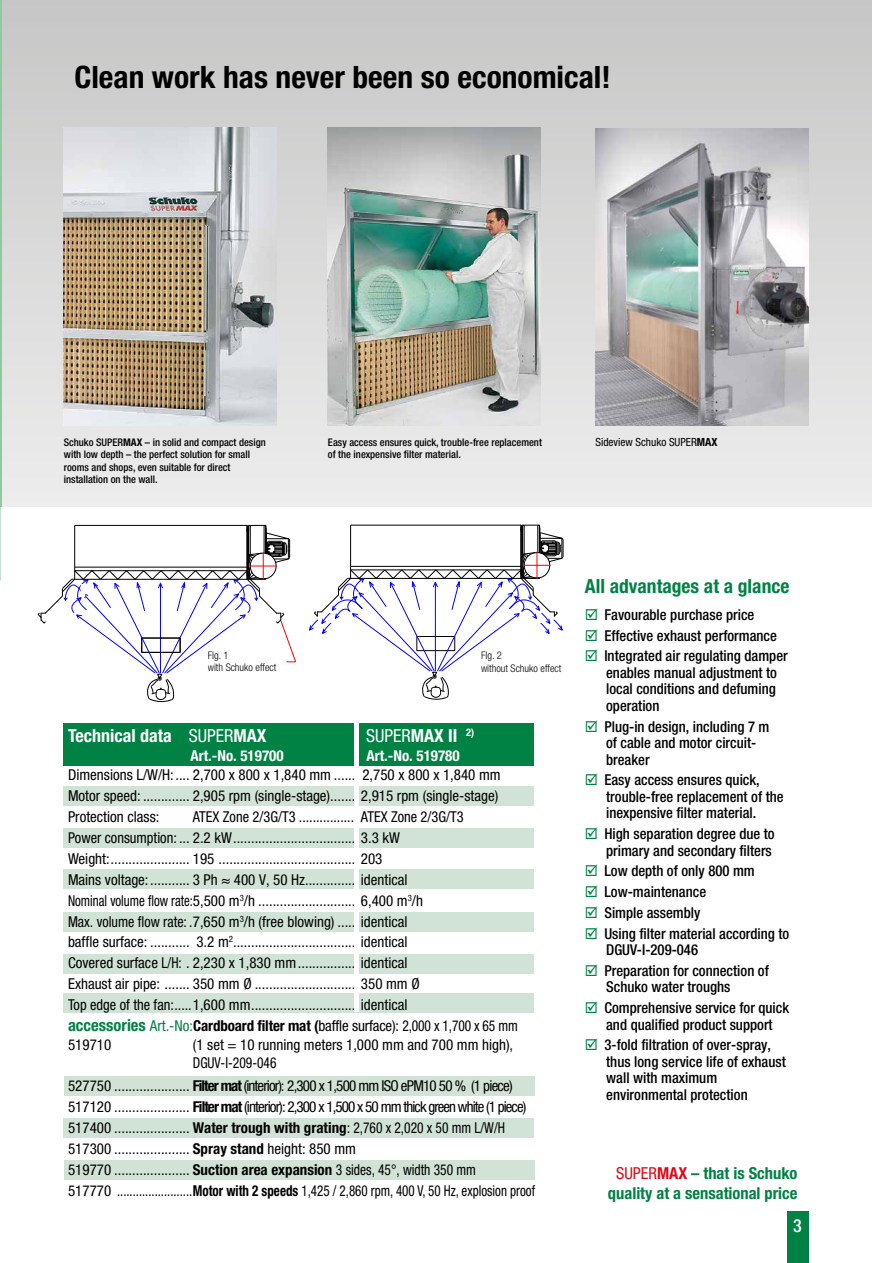
<style>
.page{position:relative;width:872px;height:1263px;background:#fff}
.page>*{position:absolute;margin:0;border:0;box-sizing:border-box;transform-origin:0 0}
.t1{font:700 condensed 30.9px "Helvetica Neue LT Pro";color:#000}
.t2{font:700 condensed 19.5px "Helvetica Neue LT Pro";color:#008244}
.t3{font:700 condensed 18px "Helvetica Neue LT Pro";color:#fff}
.t4{font:condensed 18px "Helvetica Neue LT Pro";color:#fff}
.t5{font:500 condensed 18px "Helvetica Neue LT Pro";color:#fff}
.t6{font:700 condensed 16.5px/19.8px "Helvetica Neue LT Pro";color:#008244;text-align:center}
.t7{font:condensed 15px/20.9px "Helvetica Neue LT Pro";color:#000;scale:.96 1}
.t8{font:condensed 15px/20.9px "Helvetica Neue LT Pro";color:#000}
.t9{font:500 condensed 15px/16.5px "Helvetica Neue LT Pro";color:#000}
.t10{font:700 condensed 15px "Helvetica Neue LT Pro";color:#fff}
.t11{font:condensed 11.25px "Helvetica Neue LT Pro";color:#000}
.t12{font:500 condensed 10.5px/12.6px "Helvetica Neue LT Pro";color:#000}
.t13{font:300 condensed 10.5px/12.6px "Helvetica Neue LT Pro";color:#000}
.s1{font-weight:700}
.s2{font-weight:400}
.s3{font-weight:700;font-size:16.5px;color:#008244}
.s4{color:#008244}
.s5{font-weight:400;color:#e30613}
.s6{color:#e30613}
</style>
<div class="page">
<div style="left:65px;top:1160px;width:469px;height:20px;background:#d1e3d6"></div>
<div style="left:64px;top:1118px;width:470px;height:20px;background:#d1e3d6"></div>
<div style="left:0;top:0;width:872px;height:506px;background:linear-gradient(to bottom,#c7c6c6,#ededed)"></div>
<hr style="left:0;top:0;width:1px;height:506px;background:#90c99b">
<img style="left:64px;top:128px;width:212px;height:297px">
<img style="left:595px;top:128px;width:213px;height:298px">
<img style="left:328px;top:128px;width:212px;height:297px">
<div style="left:64px;top:829px;width:470px;height:19px;background:#d1e3d6"></div>
<div style="left:64px;top:869px;width:470px;height:19px;background:#d1e3d6"></div>
<div style="left:64px;top:912px;width:470px;height:19px;background:#d1e3d6"></div>
<div style="left:64px;top:954px;width:470px;height:19px;background:#d1e3d6"></div>
<div style="left:64px;top:1077px;width:470px;height:19px;background:#d1e3d6"></div>
<div style="left:64px;top:994px;width:470px;height:19px;background:#d1e3d6"></div>
<div style="left:64px;top:786px;width:470px;height:20px;background:#d1e3d6"></div>
<svg style="left:37px;top:525px;width:259px;height:177px"></svg>
<svg style="left:309px;top:525px;width:255px;height:175px"></svg>
<div style="left:787px;top:1212px;width:21px;height:51px;background:#008244"></div>
<div style="left:64px;top:723px;width:469px;height:43px;background:#008244"></div>
<svg style="left:0;top:506px;width:1px;height:74px"></svg>
<hr style="left:81px;top:584px;width:4px;height:13px;background:#fff">
<div style="left:28px;top:651px;width:63px;height:31px;background:#fff"></div>
<div style="left:480px;top:647px;width:88px;height:29px;background:#fff"></div>
<div style="left:207px;top:647px;width:76px;height:28px;background:#fff"></div>
<div style="left:304px;top:648px;width:43px;height:23px;background:#fff"></div>
<hr style="left:355px;top:720px;width:4px;height:292px;background:#fff">
<h1 class="t1" style="left:74px;top:59px;width:538px">Clean work has never been so economical!</h1>
<p class="t12" style="left:64px;top:435px;width:203px">Schuko SUPER<span class="s1">MAX</span> – in solid and compact design with low depth – the perfect solution for small rooms and shops, even suitable for direct installation on the wall.</p>
<p class="t11" style="left:595px;top:435px;width:124px">Sideview Schuko SUPER<span class="s1">MAX</span></p>
<p class="t12" style="left:328px;top:435px;width:215px">Easy access ensures quick, trouble-free replacement of the inexpensive filter material.</p>
<p class="t13" style="left:208px;top:649px;width:70px">Flg. 1<br>with Schuko effect</p>
<p class="t13" style="left:481px;top:649px;width:82px">Flg. 2<br>without Schuko effect</p>
<p class="t3" style="left:68px;top:725px;width:200px">Technical data <span class="s2">SUPER</span>MAX</p>
<p class="t4" style="left:366px;top:725px;width:110px">SUPER<span class="s1">MAX II</span> <sup>2)</sup></p>
<p class="t10" style="left:190px;top:747px;width:95px">Art.-No. 519700</p>
<p class="t10" style="left:366px;top:747px;width:95px">Art.-No. 519780</p>
<p class="t8" style="left:68px;top:764px;width:434px">Dimensions L/W/H:.... 2,700 x 800 x 1,840 mm ....... 2,750 x 800 x 1,840 mm<br>Motor speed: ............. 2,905 rpm (single-stage)........ 2,915 rpm (single-stage)<br>Protection class:</p>
<p class="t7" style="left:68px;top:806px;width:470px;text-indent:125px">ATEX Zone 2/3G/T3 ................. ATEX Zone 2/3G/T3<br>Power consumption: ... 2.2 kW................................... 3.3 kW Weight:...................... 195 ....................................... 203<br>Mains voltage:........... 3 Ph ≈ 400 V, 50 Hz............... identical<br>Nominal volume flow rate:5,500 m<sup>3</sup>/h ............................ 6,400 m<sup>3</sup>/h<br>Max. volume flow rate: .7,650 m<sup>3</sup>/h (free blowing) ...... identical<br>baffle surface: ........... 3.2 m<sup>2</sup>................................... identical<br>Covered surface L/H: . 2,230 x 1,830 mm................. identical<br>Exhaust air pipe: ....... 350 mm Ø ............................. 350 mm Ø<br>Top edge of the fan:.....1,600 mm.............................. identical<br><span class="s3">accessories</span> <span class="s4">Art.-No:</span><span class="s1">Cardboard filter mat (</span>baffle surface): 2,000 x 1,700 x 65 mm</p>
<p class="t8" style="left:68px;top:1034px;width:45px">519710</p>
<p class="t8" style="left:193px;top:1035px;width:322px;line-height:18.8px">(1 set = 10 running meters 1,000 mm and 700 mm high),<br>DGUV-I-209-046</p>
<p class="t8" style="left:68px;top:1075px;width:468px">527750 ..................... <span class="s1">Filter mat</span> (interior): 2,300 x 1,500 mm ISO ePM10 50 % (1 piece)<br>517120 ..................... <span class="s1">Filter mat</span> (interior): 2,300 x 1,500 x 50 mm thick green white (1 piece)<br>517400 ..................... <span class="s1">Water trough with grating</span>: 2,760 x 2,020 x 50 mm L/W/H 517300 ..................... <span class="s1">Spray stand</span> height: 850 mm<br>519770 ..................... <span class="s1">Suction area expansion</span> 3 sides, 45°, width 350 mm<br>517770 ........................<span class="s1">Motor with 2 speeds</span> 1,425 / 2,860 rpm, 400 V, 50 Hz, explosion proof</p>
<h2 class="t2" style="left:585px;top:575px;width:206px">All advantages at a glance</h2>
<p class="t9" style="left:585px;top:606px;width:171px"><span class="s4">☑</span> Favourable purchase price</p>
<p class="t9" style="left:585px;top:627px;width:194px"><span class="s4">☑</span> Effective exhaust performance</p>
<p class="t9" style="left:606px;top:648px;width:183px;text-indent:-21px"><span class="s4">☑</span> Integrated air regulating damper enables manual adjustment to local conditions and defuming operation</p>
<p class="t9" style="left:606px;top:718px;width:165px;text-indent:-21px"><span class="s4">☑</span> Plug-in design, including 7 m of cable and motor circuit&shy;breaker</p>
<p class="t9" style="left:606px;top:772px;width:179px;text-indent:-21px"><span class="s4">☑</span> Easy access ensures quick, trouble-free replacement of the inexpensive filter material.</p>
<p class="t9" style="left:585px;top:825px;width:191px;text-align:right"><span class="s4">☑</span> High separation degree due to primary and secondary filters</p>
<p class="t9" style="left:585px;top:863px;width:171px"><span class="s4">☑</span> Low depth of only 800 mm</p>
<p class="t9" style="left:585px;top:883px;width:123px"><span class="s4">☑</span> Low-maintenance</p>
<p class="t9" style="left:585px;top:904px;width:117px"><span class="s4">☑</span> Simple assembly</p>
<p class="t9" style="left:606px;top:925px;width:185px;text-indent:-21px"><span class="s4">☑</span> Using filter material according to<br>DGUV-I-209-046</p>
<p class="t9" style="left:606px;top:962px;width:164px;text-indent:-21px"><span class="s4">☑</span> Preparation for connection of<br>Schuko water troughs</p>
<p class="t9" style="left:585px;top:999px;width:206px;text-align:center"><span class="s4">☑</span> Comprehensive service for quick and qualified product support</p>
<p class="t9" style="left:606px;top:1037px;width:181px;text-indent:-21px"><span class="s4">☑</span> 3-fold filtration of over-spray, thus long service life of exhaust wall with maximum environmental protection</p>
<p class="t6" style="left:608px;top:1163px;width:191px"><span class="s5">SUPER</span><span class="s6">MAX</span> – that is Schuko quality at a sensational price</p>
<p class="t5" style="left:793px;top:1214px;width:10px">3</p>
</div>
